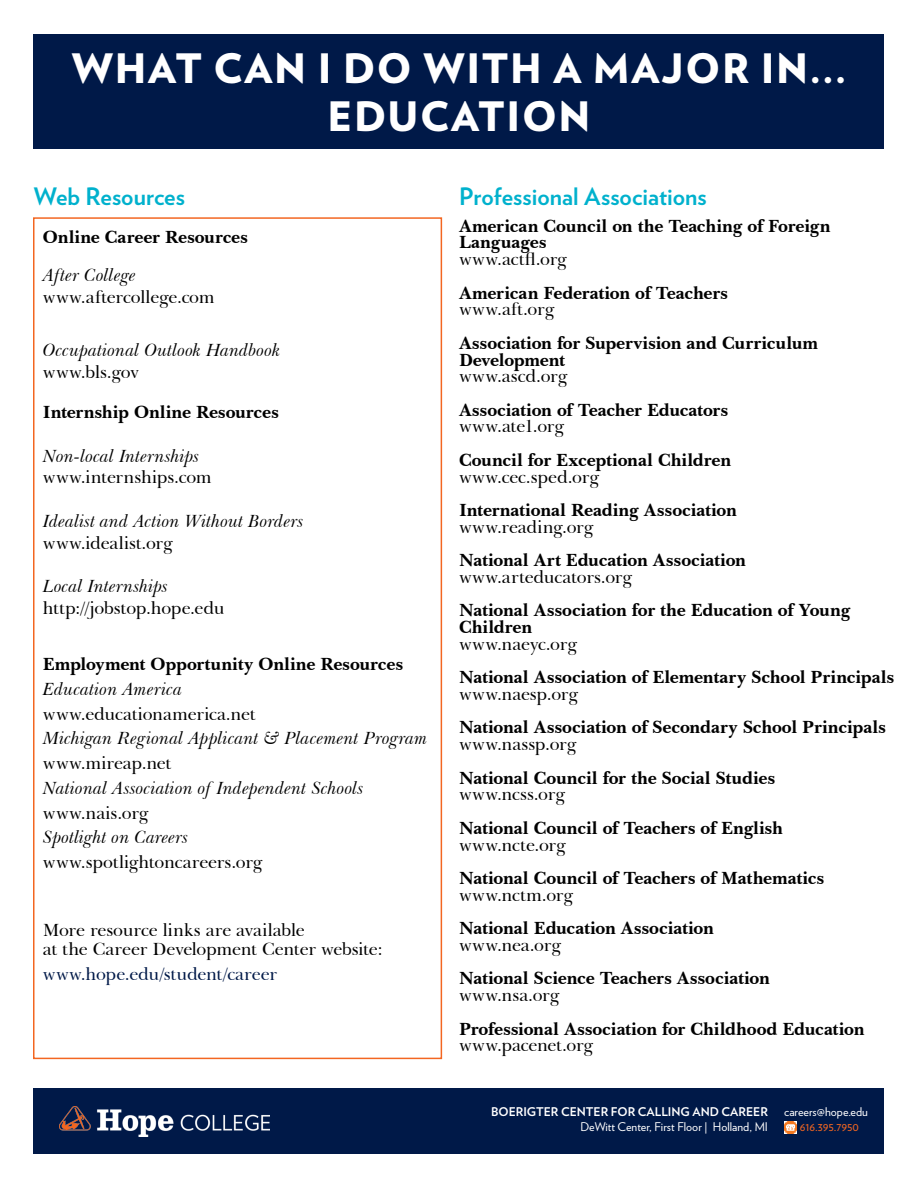
<style>
.page{position:relative;width:918px;height:1188px;background:#fff}
.page>*{position:absolute;margin:0;border:0;box-sizing:border-box;transform-origin:0 0}
.t1{font:900 40.5px "Verlag";letter-spacing:.04em;color:#fff}
.t2{font:700 24px "Verlag";color:#00b1cd}
.t3{font:700 18px "Baskerville BT";letter-spacing:-.01em;color:#000}
.t4{font:18px "Baskerville BT";letter-spacing:-.01em;color:#000}
.t5{font:italic 18px "Baskerville BT";letter-spacing:.005em;color:#000}
.t6{font:18px "Baskerville BT";letter-spacing:-.015em;color:#001948}
.t7{font:18px "Baskerville BT";letter-spacing:.015em;color:#000}
.t8{font:12px "Verlag";color:#fff}
.t9{font:700 12px "Verlag";color:#fff}
.t10{font:12px "Verlag";color:#f36621}
</style>
<div class="page">
<div style="left:34px;top:34px;width:850px;height:115px;background:#001948"></div>
<div style="left:34px;top:1088px;width:850px;height:66px;background:#001948"></div>
<svg style="left:784px;top:1122px;width:12px;height:12px"></svg>
<img style="left:59px;top:1107px;width:210px;height:29px">
<div style="left:33px;top:217px;width:409px;height:842px;border:2px solid #f36621"></div>
<p class="t1" style="left:72px;top:35px;width:776px">WHAT CAN I DO WITH A MAJOR IN...</p>
<p class="t1" style="left:328px;top:83px;width:264px">EDUCATION</p>
<p class="t2" style="left:34px;top:177px;width:153px">Web Resources</p>
<p class="t3" style="left:43px;top:226px;width:207px">Online Career Resources</p>
<p class="t5" style="left:43px;top:264px;width:95px">After College</p>
<p class="t4" style="left:43px;top:285px;width:173px">www.aftercollege.com</p>
<p class="t5" style="left:43px;top:339px;width:239px">Occupational Outlook Handbook</p>
<p class="t4" style="left:43px;top:360px;width:98px">www.bls.gov</p>
<p class="t3" style="left:43px;top:401px;width:238px">Internship Online Resources</p>
<p class="t5" style="left:43px;top:445px;width:158px">Non-local Internships</p>
<p class="t4" style="left:43px;top:466px;width:170px">www.internships.com</p>
<p class="t5" style="left:43px;top:510px;width:262px">Idealist and Action Without Borders</p>
<p class="t4" style="left:43px;top:531px;width:132px">www.idealist.org</p>
<p class="t5" style="left:43px;top:575px;width:127px">Local Internships</p>
<p class="t4" style="left:43px;top:597px;width:183px">http://jobstop.hope.edu</p>
<p class="t3" style="left:43px;top:653px;width:362px">Employment Opportunity Online Resources</p>
<p class="t5" style="left:43px;top:678px;width:141px">Education America</p>
<p class="t4" style="left:43px;top:702px;width:214px">www.educationamerica.net</p>
<p class="t5" style="left:43px;top:727px;width:386px">Michigan Regional Applicant &amp; Placement Program</p>
<p class="t4" style="left:43px;top:752px;width:130px">www.mireap.net</p>
<p class="t5" style="left:43px;top:777px;width:322px">National Association of Independent Schools</p>
<p class="t4" style="left:43px;top:801px;width:107px">www.nais.org</p>
<p class="t5" style="left:43px;top:826px;width:147px">Spotlight on Careers</p>
<p class="t4" style="left:43px;top:851px;width:222px">www.spotlightoncareers.org</p>
<p class="t4" style="left:43px;top:919px;width:263px">More resource links are available</p>
<p class="t4" style="left:43px;top:938px;width:341px">at the Career Development Center website:</p>
<p class="t6" style="left:43px;top:963px;width:236px">www.hope.edu/student/career</p>
<p class="t2" style="left:459px;top:177px;width:249px">Professional Associations</p>
<p class="t3" style="left:459px;top:214px;width:373px">American Council on the Teaching of Foreign</p>
<p class="t3" style="left:459px;top:231px;width:89px">Languages</p>
<p class="t4" style="left:459px;top:248px;width:110px">www.actfl.org</p>
<p class="t3" style="left:459px;top:281px;width:271px">American Federation of Teachers</p>
<p class="t7" style="left:459px;top:298px;width:97px">www.aft.org</p>
<p class="t3" style="left:459px;top:332px;width:361px">Association for Supervision and Curriculum</p>
<p class="t3" style="left:459px;top:348px;width:108px">Development</p>
<p class="t4" style="left:459px;top:365px;width:110px">www.ascd.org</p>
<p class="t3" style="left:459px;top:398px;width:271px">Association of Teacher Educators</p>
<p class="t4" style="left:459px;top:415px;width:107px">www.ate1.org</p>
<p class="t3" style="left:459px;top:449px;width:274px">Council for Exceptional Children</p>
<p class="t4" style="left:459px;top:465px;width:142px">www.cec.sped.org</p>
<p class="t3" style="left:459px;top:499px;width:280px">International Reading Association</p>
<p class="t4" style="left:459px;top:516px;width:136px">www.reading.org</p>
<p class="t3" style="left:459px;top:549px;width:289px">National Art Education Association</p>
<p class="t4" style="left:459px;top:566px;width:175px">www.arteducators.org</p>
<p class="t3" style="left:459px;top:599px;width:393px">National Association for the Education of Young</p>
<p class="t3" style="left:459px;top:616px;width:75px">Children</p>
<p class="t4" style="left:459px;top:633px;width:120px">www.naeyc.org</p>
<p class="t3" style="left:459px;top:666px;width:437px">National Association of Elementary School Principals</p>
<p class="t4" style="left:459px;top:683px;width:121px">www.naesp.org</p>
<p class="t3" style="left:459px;top:716px;width:429px">National Association of Secondary School Principals</p>
<p class="t4" style="left:459px;top:733px;width:119px">www.nassp.org</p>
<p class="t3" style="left:459px;top:766px;width:318px">National Council for the Social Studies</p>
<p class="t4" style="left:459px;top:783px;width:108px">www.ncss.org</p>
<p class="t3" style="left:459px;top:817px;width:326px">National Council of Teachers of English</p>
<p class="t4" style="left:459px;top:833px;width:109px">www.ncte.org</p>
<p class="t3" style="left:459px;top:867px;width:367px">National Council of Teachers of Mathematics</p>
<p class="t4" style="left:459px;top:884px;width:116px">www.nctm.org</p>
<p class="t3" style="left:459px;top:917px;width:257px">National Education Association</p>
<p class="t4" style="left:459px;top:934px;width:104px">www.nea.org</p>
<p class="t3" style="left:459px;top:967px;width:312px">National Science Teachers Association</p>
<p class="t4" style="left:459px;top:984px;width:102px">www.nsa.org</p>
<p class="t3" style="left:459px;top:1017px;width:407px">Professional Association for Childhood Education</p>
<p class="t4" style="left:459px;top:1034px;width:136px">www.pacenet.org</p>
<p class="t9" style="left:491px;top:1102px;width:278px">BOERIGTER CENTER FOR CALLING AND CAREER</p>
<p class="t8" style="left:784px;top:1103px;width:85px">careers@hope.edu</p>
<p class="t8" style="left:580px;top:1118px;width:189px">DeWitt Center, First Floor | Holland, MI</p>
<p class="t10" style="left:800px;top:1118px;width:61px">616.395.7950</p>
</div>
